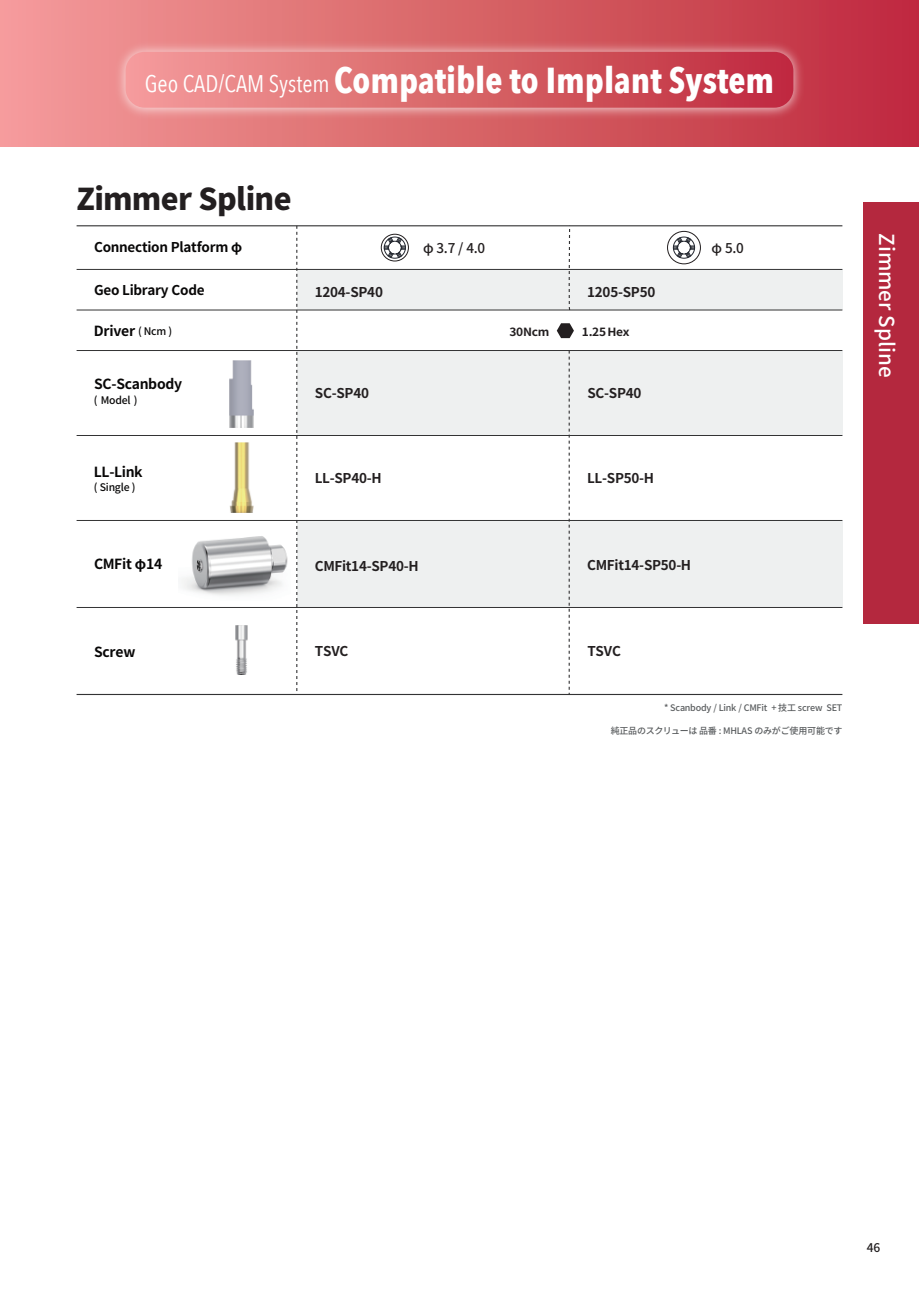
<style>
.page{position:relative;width:919px;height:1289px;background:#fff}
.page>*{position:absolute;margin:0;border:0;box-sizing:border-box;transform-origin:0 0}
.t1{font:700 36px "Avenir Next Condensed";color:#fff}
.t2{font:900 30px "Noto Sans JP";letter-spacing:-.02em;color:#231f20}
.t3{font:500 20.55px "Noto Sans JP";color:#fff}
.t4{font:700 13.95px "Noto Sans JP";letter-spacing:-.02em;color:#080707}
.t5{font:700 13.5px "Noto Sans JP";letter-spacing:-.02em;color:#231f20}
.t6{font:700 13.5px "Noto Sans JP";letter-spacing:-.02em;color:#080707}
.t7{font:500 13.5px "Noto Sans JP";color:#231f20}
.t8{font:500 12px "Noto Sans JP";color:#231f20}
.t9{font:700 11.25px "Noto Sans JP";letter-spacing:-.02em;color:#231f20;scale:1.06 1}
.t10{font:500 10.5px "Noto Sans JP";letter-spacing:-.025em;color:#080707}
.t11{font:500 9px "Noto Sans JP";letter-spacing:-.025em;color:#5a5d5f}
.s1{font-weight:400;font-size:24px}
.s2{font-weight:500;font-size:10.5px}
</style>
<div class="page">
<div style="left:297px;top:269px;width:545px;height:41px;background:#eef0f0"></div>
<div style="left:297px;top:350px;width:545px;height:85px;background:#eef0f0"></div>
<div style="left:297px;top:520px;width:545px;height:87px;background:#eef0f0"></div>
<svg style="left:296px;top:226px;width:1px;height:468px"></svg>
<svg style="left:568px;top:351px;width:1px;height:343px"></svg>
<hr style="left:77px;top:309px;width:765px;height:1px;background:#333334">
<hr style="left:77px;top:350px;width:765px;height:1px;background:#333334">
<hr style="left:77px;top:435px;width:765px;height:1px;background:#333334">
<hr style="left:77px;top:520px;width:765px;height:1px;background:#333334">
<hr style="left:77px;top:607px;width:765px;height:1px;background:#333334">
<hr style="left:77px;top:694px;width:765px;height:1px;background:#333334">
<hr style="left:77px;top:269px;width:765px;height:1px;background:#333334">
<hr style="left:77px;top:225px;width:765px;height:1px;background:#333334">
<svg style="left:556px;top:323px;width:18px;height:15px"></svg>
<svg style="left:568px;top:225px;width:2px;height:86px"></svg>
<svg style="left:383px;top:236px;width:23px;height:23px"></svg>
<div style="left:381px;top:234px;width:28px;height:27px;border:1px solid #231f20;border-radius:50%"></div>
<svg style="left:672px;top:236px;width:23px;height:23px"></svg>
<div style="left:667px;top:231px;width:33px;height:33px;border:1px solid #231f20;border-radius:50%"></div>
<img style="left:235px;top:625px;width:13px;height:49px">
<img style="left:230px;top:361px;width:23px;height:66px">
<img style="left:230px;top:442px;width:23px;height:71px">
<img style="left:182px;top:536px;width:106px;height:60px">
<div style="left:0;top:0;width:918px;height:147px;background:linear-gradient(to right,#f49d99,#be2b3c)"></div>
<img style="left:110px;top:36px;width:698px;height:87px">
<svg style="left:125px;top:52px;width:668px;height:56px"></svg>
<div style="left:863px;top:203px;width:55px;height:420px;background:#b4283e"></div>
<h1 class="t1" style="left:145px;top:59px;width:631px"><span class="s1">Geo CAD/CAM System</span> Compatible to Implant System</h1>
<h2 class="t2" style="left:76px;top:182px;width:217px">Zimmer Spline</h2>
<p class="t6" style="left:94px;top:239px;width:150px">Connection Platform φ</p>
<p class="t6" style="left:94px;top:282px;width:112px">Geo Library Code</p>
<p class="t4" style="left:94px;top:323px;width:80px">Driver <span class="s2">( Ncm )</span></p>
<p class="t4" style="left:94px;top:375px;width:90px">SC-Scanbody</p>
<p class="t10" style="left:94px;top:394px;width:45px">( Model )</p>
<p class="t4" style="left:94px;top:464px;width:50px">LL-Link</p>
<p class="t10" style="left:94px;top:481px;width:43px">( Single )</p>
<p class="t5" style="left:315px;top:284px;width:70px">1204-SP40</p>
<p class="t5" style="left:315px;top:385px;width:56px">SC-SP40</p>
<p class="t5" style="left:314px;top:470px;width:68px">LL-SP40-H</p>
<p class="t7" style="left:423px;top:240px;width:64px">φ 3.7 / 4.0</p>
<p class="t7" style="left:711px;top:240px;width:34px">φ 5.0</p>
<p class="t5" style="left:587px;top:284px;width:70px">1205-SP50</p>
<p class="t9" style="left:509px;top:325px;width:39px">30Ncm</p>
<p class="t9" style="left:582px;top:325px;width:47px">1.25Hex</p>
<p class="t5" style="left:587px;top:385px;width:56px">SC-SP40</p>
<p class="t5" style="left:587px;top:470px;width:68px">LL-SP50-H</p>
<p class="t4" style="left:94px;top:556px;width:70px">CMFit φ14</p>
<p class="t5" style="left:315px;top:558px;width:105px">CMFit14-SP40-H</p>
<p class="t5" style="left:587px;top:558px;width:105px">CMFit14-SP50-H</p>
<p class="t4" style="left:94px;top:644px;width:43px">Screw</p>
<p class="t5" style="left:315px;top:643px;width:35px">TSVC</p>
<p class="t5" style="left:587px;top:643px;width:35px">TSVC</p>
<p class="t11" style="left:664px;top:702px;width:180px">* Scanbody / Link / CMFit + 技工 screw SET</p>
<p class="t11" style="left:610px;top:725px;width:233px">純正品のスクリューは 品番 : MHLAS のみがご使用可能です</p>
<h3 class="t3" style="left:898px;top:233px;width:145px;rotate:90deg">Zimmer Spline</h3>
<p class="t8" style="left:866px;top:1240px;width:15px">46</p>
</div>
